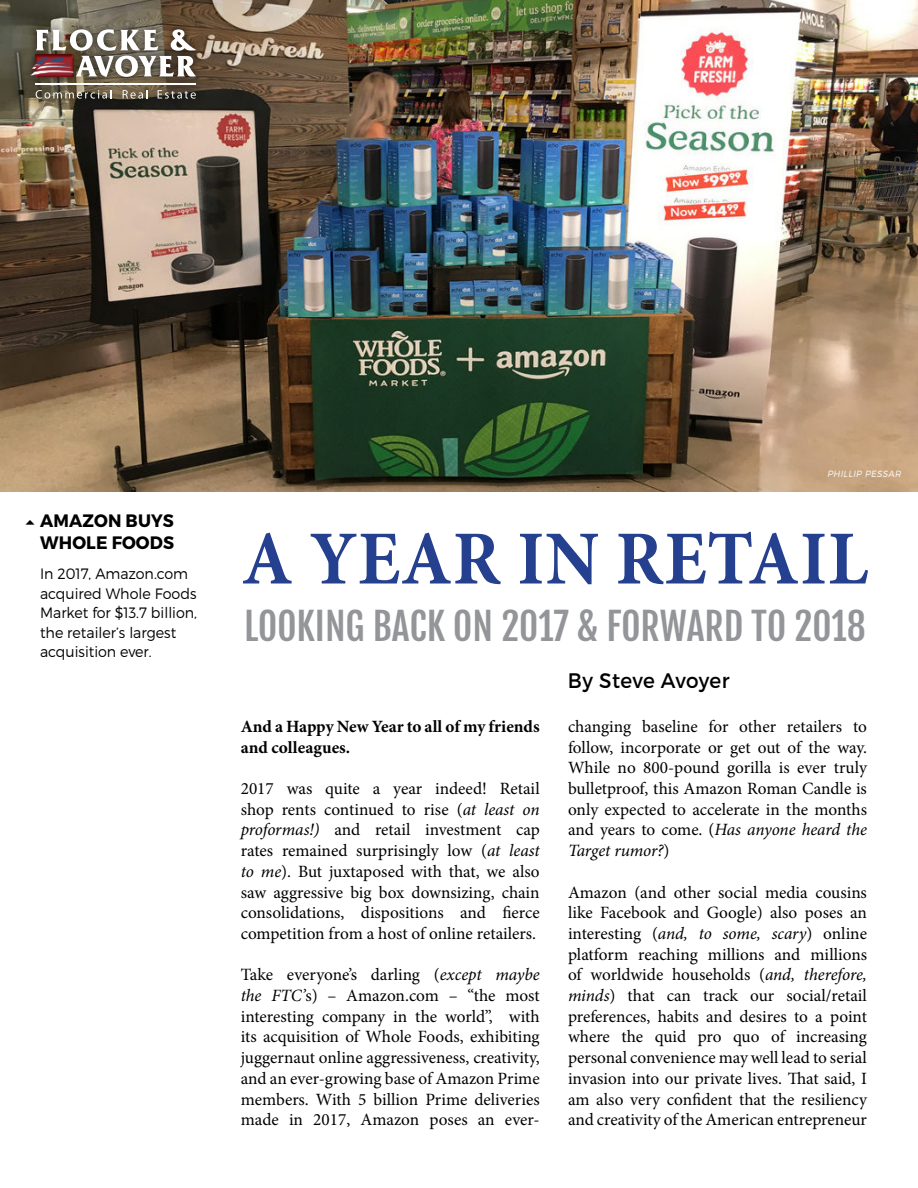
<style>
.page{position:relative;width:918px;height:1188px;background:#fff}
.page>*{position:absolute;margin:0;border:0;box-sizing:border-box;transform-origin:0 0}
.t1{font:700 76.5px "Minion Pro";letter-spacing:.01em;color:#25408f;scale:.95 1}
.t2{font:37.5px "Fjalla One";color:#939598}
.t3{font:21px "Montserrat";letter-spacing:.005em;color:#000;scale:.95 1}
.t4{font:700 18px/21.6px "Montserrat";letter-spacing:.01em;color:#000;scale:.95 1}
.t5{font:17.25px/20.7px "Minion Pro";color:#000;text-align:justify}
.t6{font:700 17.25px/20.7px "Minion Pro";color:#000}
.t7{font:300 15px/19.5px "Montserrat";color:#000;scale:.95 1}
.t8{font:italic 300 9px "Montserrat";color:#fff;scale:.95 1}
.s1{font-size:36px}
.s2{font-style:italic}
</style>
<div class="page">
<img style="left:0;top:0;width:918px;height:491px">
<div style="left:22px;top:21px;width:182px;height:86px;background:#000;opacity:.75"></div>
<svg style="left:36px;top:90px;width:75px;height:9px"></svg>
<svg style="left:123px;top:90px;width:24px;height:9px"></svg>
<svg style="left:158px;top:90px;width:38px;height:9px"></svg>
<hr style="left:36px;top:84px;width:160px;height:1px;background:#fff">
<svg style="left:29px;top:29px;width:167px;height:48px"></svg>
<p class="t4" style="left:40px;top:510px;width:143px">AMAZON BUYS<br>WHOLE FOODS</p>
<p class="t7" style="left:40px;top:564px;width:167px">In 2017, Amazon.com acquired Whole Foods<br>Market for $13.7 billion, the retailer’s largest acquisition ever.</p>
<p class="t8" style="left:827px;top:469px;width:81px">PHILLIP PESSAR</p>
<h1 class="t1" style="left:242px;top:505px;width:661px">A YEAR IN RETAIL</h1>
<h2 class="t2" style="left:244px;top:603px;width:623px">LOOKING BACK ON 2017 <span class="s1">&amp;</span> FORWARD TO 2018</h2>
<p class="t6" style="left:241px;top:716px;width:300px">And a Happy New Year to all of my friends and colleagues.</p>
<p class="t5" style="left:241px;top:778px;width:300px">2017 was quite a year indeed! Retail shop rents continued to rise (<span class="s2">at least on proformas!)</span> and retail investment cap rates remained surprisingly low (<span class="s2">at least to me</span>). But juxtaposed with that, we also saw aggressive big box downsizing, chain consolidations, dispositions and fierce competition from a host of online retailers.</p>
<p class="t5" style="left:241px;top:965px;width:300px">Take everyone’s darling (<span class="s2">except maybe the FTC’</span>s) – Amazon.com – “the most interesting company in the world”, with its acquisition of Whole Foods, exhibiting juggernaut online aggressiveness, creativity, and an ever-growing base of Amazon Prime members. With 5 billion Prime deliveries made in 2017, Amazon poses an ever-</p>
<p class="t3" style="left:568px;top:668px;width:172px">By Steve Avoyer</p>
<p class="t5" style="left:568px;top:716px;width:301px">changing baseline for other retailers to follow, incorporate or get out of the way.<br>While no 800-pound gorilla is ever truly bulletproof, this Amazon Roman Candle is only expected to accelerate in the months and years to come. (<span class="s2">Has anyone heard the Target rumor?</span>)</p>
<p class="t5" style="left:568px;top:882px;width:300px">Amazon (and other social media cousins like Facebook and Google) also poses an interesting (<span class="s2">and, to some, scary</span>) online platform reaching millions and millions of worldwide households (<span class="s2">and, therefore, minds</span>) that can track our social/retail preferences, habits and desires to a point where the quid pro quo of increasing personal convenience may well lead to serial invasion into our private lives. That said, I am also very confident that the resiliency and creativity of the American entrepreneur</p>
</div>
